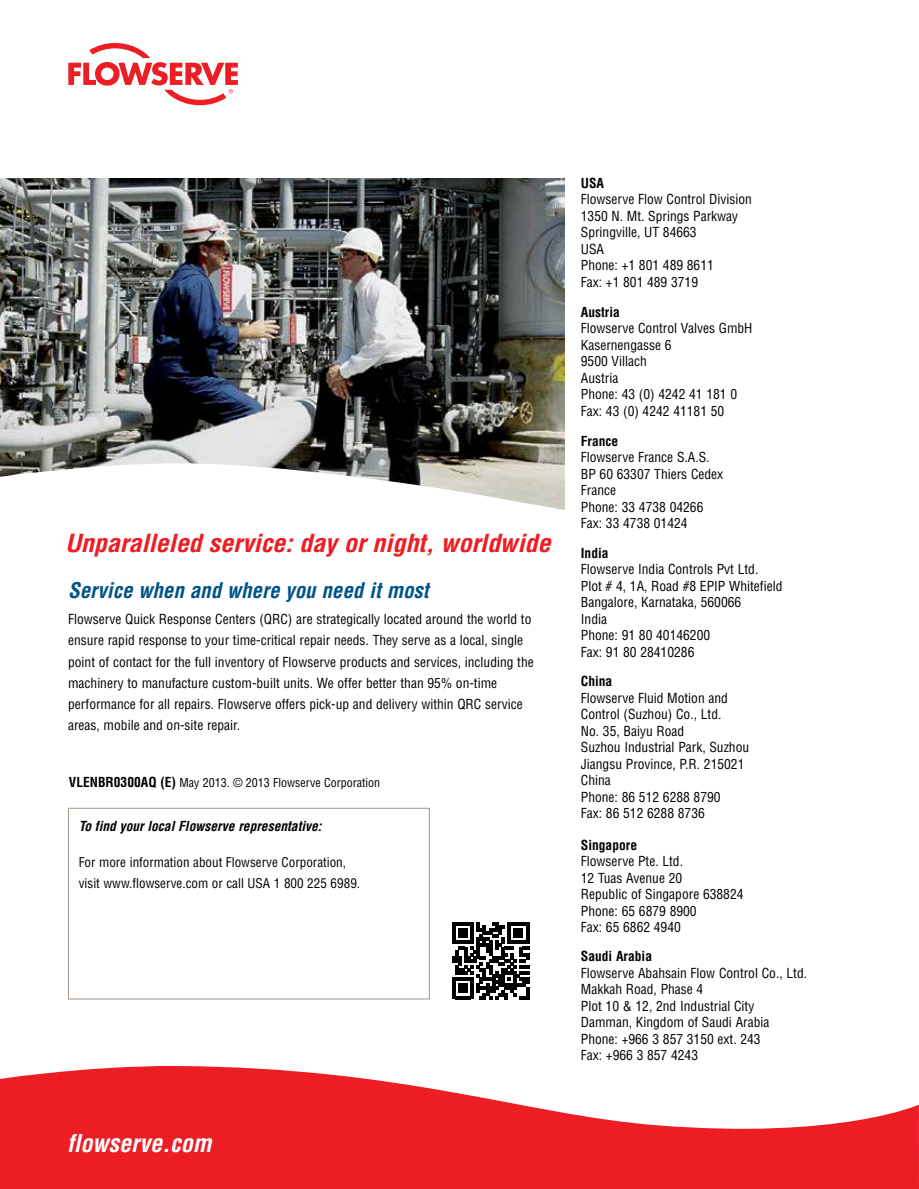
<style>
.page{position:relative;width:919px;height:1189px;background:#fff}
.page>*{position:absolute;margin:0;border:0;box-sizing:border-box;transform-origin:0 0}
.t1{font:italic 700 condensed 24.3px "Helvetica LT Std";letter-spacing:-.01em;color:#ed1d24;scale:1.09 1}
.t2{font:italic 700 condensed 24px "Helvetica LT Std";color:#fff}
.t3{font:italic 700 condensed 21px "Helvetica LT Std";color:#005487}
.t4{font:condensed 13.5px/16.5px "Helvetica LT Std";color:#000}
.t5{font:700 condensed 13.5px "Helvetica LT Std";color:#000}
.t6{font:italic 700 condensed 13.5px "Helvetica LT Std";color:#000}
.t7{font:condensed 13.2px/21px "Helvetica LT Std";color:#000}
.t8{font:condensed 12px "Helvetica LT Std";color:#000}
.s1{font-weight:700;font-size:13.5px}
</style>
<div class="page">
<svg style="left:0;top:1066px;width:918px;height:122px;fill:#ed1d24"></svg>
<svg style="left:68px;top:43px;width:170px;height:62px"></svg>
<img style="left:0;top:179px;width:565px;height:284px">
<svg style="left:0;top:463px;width:565px;height:47px"></svg>
<div style="left:68px;top:807px;width:361px;height:192px;border:1px solid #a1958b"></div>
<svg style="left:452px;top:922px;width:77px;height:77px"></svg>
<h1 class="t1" style="left:65px;top:528px;width:447px">Unparalleled service: day or night, worldwide</h1>
<h3 class="t3" style="left:68px;top:576px;width:362px">Service when and where you need it most</h3>
<p class="t4" style="left:68px;top:608px;width:467px;line-height:21.3px">Flowserve Quick Response Centers (QRC) are strategically located around the world to ensure rapid response to your time-critical repair needs. They serve as a local, single point of contact for the full inventory of Flowserve products and services, including the machinery to manufacture custom-built units. We offer better than 95% on-time performance for all repairs. Flowserve offers pick-up and delivery within QRC service areas, mobile and on-site repair.</p>
<p class="t8" style="left:69px;top:775px;width:313px"><span class="s1">VLENBR0300AQ (E)</span> May 2013. © 2013 Flowserve Corporation</p>
<p class="t6" style="left:79px;top:817px;width:244px">To find your local Flowserve representative:</p>
<p class="t7" style="left:79px;top:851px;width:283px">For more information about Flowserve Corporation, visit www.flowserve.com or call USA 1 800 225 6989.</p>
<p class="t5" style="left:580px;top:174px;width:25px">USA</p>
<p class="t4" style="left:580px;top:191px;width:173px">Flowserve Flow Control Division<br>1350 N. Mt. Springs Parkway<br>Springville, UT 84663<br>USA<br>Phone: +1 801 489 8611<br>Fax: +1 801 489 3719</p>
<p class="t5" style="left:580px;top:303px;width:41px">Austria</p>
<p class="t4" style="left:580px;top:320px;width:173px">Flowserve Control Valves GmbH<br>Kasernengasse 6<br>9500 Villach<br>Austria<br>Phone: 43 (0) 4242 41 181 0<br>Fax: 43 (0) 4242 41181 50</p>
<p class="t5" style="left:580px;top:432px;width:39px">France</p>
<p class="t4" style="left:580px;top:449px;width:144px">Flowserve France S.A.S.<br>BP 60 63307 Thiers Cedex<br>France<br>Phone: 33 4738 04266<br>Fax: 33 4738 01424</p>
<p class="t5" style="left:580px;top:544px;width:29px">India</p>
<p class="t4" style="left:580px;top:561px;width:203px">Flowserve India Controls Pvt Ltd.<br>Plot # 4, 1A, Road #8 EPIP Whitefield<br>Bangalore, Karnataka, 560066<br>India<br>Phone: 91 80 40146200<br>Fax: 91 80 28410286</p>
<p class="t5" style="left:580px;top:672px;width:33px">China</p>
<p class="t4" style="left:580px;top:689px;width:170px">Flowserve Fluid Motion and<br>Control (Suzhou) Co., Ltd.<br>No. 35, Baiyu Road<br>Suzhou Industrial Park, Suzhou<br>Jiangsu Province, P.R. 215021<br>China<br>Phone: 86 512 6288 8790<br>Fax: 86 512 6288 8736</p>
<p class="t5" style="left:580px;top:836px;width:58px">Singapore</p>
<p class="t4" style="left:580px;top:852px;width:164px">Flowserve Pte. Ltd.<br>12 Tuas Avenue 20<br>Republic of Singapore 638824<br>Phone: 65 6879 8900<br>Fax: 65 6862 4940</p>
<p class="t5" style="left:580px;top:948px;width:73px">Saudi Arabia</p>
<p class="t4" style="left:580px;top:964px;width:228px">Flowserve Abahsain Flow Control Co., Ltd.<br>Makkah Road, Phase 4<br>Plot 10 &amp; 12, 2nd Industrial City<br>Damman, Kingdom of Saudi Arabia<br>Phone: +966 3 857 3150 ext. 243<br>Fax: +966 3 857 4243</p>
<h2 class="t2" style="left:67px;top:1128px;width:146px">flowserve.com</h2>
</div>
